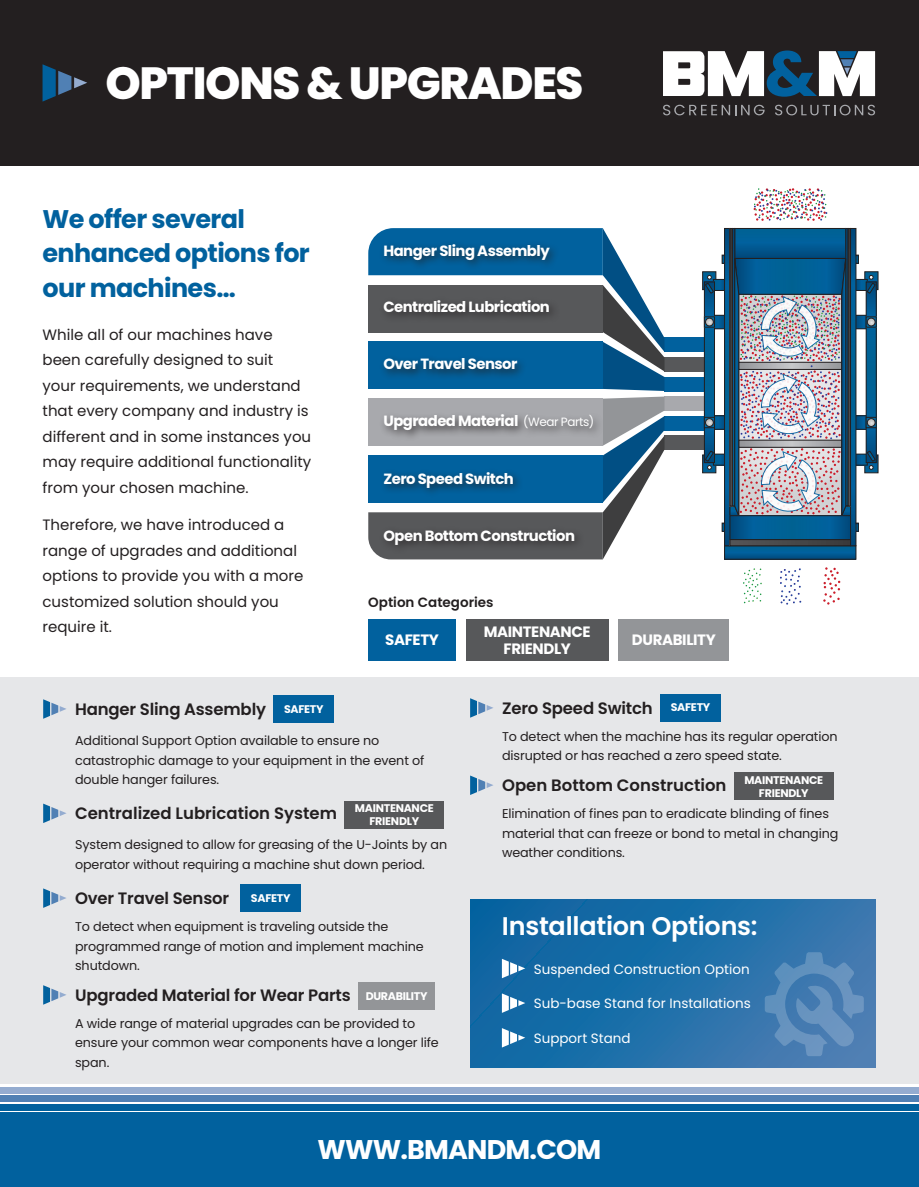
<style>
.page{position:relative;width:919px;height:1187px;background:#fff}
.page>*{position:absolute;margin:0;border:0;box-sizing:border-box;transform-origin:0 0}
.t1{font:800 45px "Poppins";letter-spacing:-.03em;color:#fff}
.t2{font:700 27px "Poppins";letter-spacing:-.03em;color:#fff}
.t3{font:700 25.5px/34.5px "Poppins";letter-spacing:-.025em;color:#01619e}
.t4{font:600 25.5px "Poppins";letter-spacing:-.01em;color:#fff}
.t5{font:600 16.5px "Poppins";letter-spacing:-.01em;color:#231f20}
.t6{font:15px/25.5px "Poppins";color:#231f20}
.t7{font:700 15px/16.5px "Poppins";letter-spacing:-.025em;color:#fff;text-align:center}
.t8{font:700 14.85px "Poppins";letter-spacing:-.035em;color:#fff}
.t9{font:13.5px "Poppins";color:#fff}
.t10{font:600 13.5px "Poppins";color:#231f20}
.t11{font:12.75px/19.5px "Poppins";letter-spacing:-.01em;color:#231f20}
.t12{font:700 11.1px/12.6px "Poppins";letter-spacing:-.025em;color:#fff;text-align:center}
.s1{font-weight:400;font-size:12px}
</style>
<div class="page">
<div style="left:0;top:677px;width:918px;height:406px;background:#e6e7e9"></div>
<div style="left:0;top:0;width:918px;height:166px;background:#231f20"></div>
<svg style="left:663px;top:105px;width:101px;height:10px"></svg>
<svg style="left:775px;top:105px;width:100px;height:10px"></svg>
<svg style="left:663px;top:50px;width:212px;height:47px"></svg>
<div style="left:0;top:1112px;width:918px;height:74px;background:#01619e"></div>
<div style="left:0;top:1103px;width:918px;height:7px;background:#01619e"></div>
<div style="left:0;top:1095px;width:918px;height:6px;background:#5080b4"></div>
<div style="left:0;top:1086px;width:918px;height:7px;background:#94acd0"></div>
<svg style="left:43px;top:64px;width:44px;height:38px"></svg>
<svg style="left:43px;top:699px;width:23px;height:19px"></svg>
<div style="left:273px;top:695px;width:61px;height:27px;background:#01619e"></div>
<svg style="left:43px;top:803px;width:24px;height:20px"></svg>
<div style="left:345px;top:800px;width:99px;height:28px;background:#57585a"></div>
<svg style="left:43px;top:888px;width:23px;height:19px"></svg>
<div style="left:240px;top:884px;width:61px;height:27px;background:#01619e"></div>
<svg style="left:43px;top:985px;width:24px;height:19px"></svg>
<div style="left:358px;top:982px;width:77px;height:27px;background:#939598"></div>
<svg style="left:470px;top:698px;width:23px;height:19px"></svg>
<div style="left:660px;top:694px;width:61px;height:27px;background:#01619e"></div>
<svg style="left:470px;top:775px;width:23px;height:20px"></svg>
<div style="left:734px;top:772px;width:99px;height:28px;background:#57585a"></div>
<div style="left:664px;top:396px;width:45px;height:14px;background:#a8a9ad"></div>
<div style="left:664px;top:416px;width:45px;height:14px;background:#01619e"></div>
<div style="left:664px;top:435px;width:45px;height:14px;background:#57585a"></div>
<div style="left:664px;top:338px;width:45px;height:14px;background:#01619e"></div>
<div style="left:664px;top:357px;width:45px;height:14px;background:#57585a"></div>
<div style="left:664px;top:377px;width:45px;height:14px;background:#01619e"></div>
<svg style="left:368px;top:228px;width:296px;height:331px"></svg>
<div style="left:368px;top:285px;width:234px;height:47px;background:#57585a"></div>
<div style="left:368px;top:342px;width:234px;height:47px;background:#01619e"></div>
<div style="left:853px;top:454px;width:14px;height:11px;background:#015f99"></div>
<div style="left:853px;top:454px;width:14px;height:11px;border:1px solid #231f20"></div>
<svg style="left:858px;top:417px;width:7px;height:10px"></svg>
<div style="left:853px;top:415px;width:18px;height:14px;border:1px solid #231f20"></div>
<div style="left:853px;top:279px;width:14px;height:11px;background:#015f99"></div>
<div style="left:853px;top:279px;width:14px;height:12px;border:1px solid #231f20"></div>
<svg style="left:858px;top:317px;width:7px;height:10px"></svg>
<div style="left:853px;top:315px;width:18px;height:14px;border:1px solid #231f20"></div>
<svg style="left:867px;top:293px;width:7px;height:157px"></svg>
<div style="left:865px;top:282px;width:11px;height:181px;border:1px solid #231f20"></div>
<div style="left:865px;top:316px;width:11px;height:11px;border:1px solid #231f20"></div>
<svg style="left:866px;top:317px;width:10px;height:10px"></svg>
<div style="left:867px;top:318px;width:8px;height:8px;border:1px solid #231f20;border-radius:50%"></div>
<div style="left:865px;top:417px;width:11px;height:11px;border:1px solid #231f20"></div>
<svg style="left:866px;top:417px;width:10px;height:10px"></svg>
<div style="left:867px;top:418px;width:8px;height:8px;border:1px solid #231f20;border-radius:50%"></div>
<svg style="left:864px;top:271px;width:14px;height:22px"></svg>
<svg style="left:864px;top:450px;width:14px;height:23px"></svg>
<svg style="left:726px;top:547px;width:128px;height:10px"></svg>
<div style="left:734px;top:228px;width:111px;height:30px;background:#016197"></div>
<div style="left:734px;top:228px;width:111px;height:31px;border:1px solid #231f20"></div>
<div style="left:850px;top:228px;width:5px;height:317px;background:#014c80"></div>
<div style="left:850px;top:228px;width:6px;height:318px;border:1px solid #231f20"></div>
<div style="left:724px;top:228px;width:6px;height:317px;background:#014c80"></div>
<div style="left:724px;top:228px;width:6px;height:318px;border:1px solid #231f20"></div>
<div style="left:732px;top:228px;width:2px;height:278px;border:1px solid #231f20"></div>
<div style="left:729px;top:228px;width:3px;height:278px;border:1px solid #231f20"></div>
<div style="left:845px;top:228px;width:3px;height:278px;border:1px solid #231f20"></div>
<div style="left:847px;top:228px;width:3px;height:278px;border:1px solid #231f20"></div>
<svg style="left:731px;top:541px;width:117px;height:3px"></svg>
<div style="left:729px;top:539px;width:121px;height:7px;border:1px solid #231f20"></div>
<svg style="left:731px;top:517px;width:117px;height:20px;background:#005d93"></svg>
<svg style="left:721px;top:523px;width:3px;height:8px"></svg>
<svg style="left:855px;top:523px;width:3px;height:8px"></svg>
<svg style="left:823px;top:567px;width:17px;height:37px"></svg>
<svg style="left:780px;top:568px;width:21px;height:36px"></svg>
<svg style="left:753px;top:188px;width:74px;height:33px"></svg>
<svg style="left:743px;top:568px;width:18px;height:35px"></svg>
<img style="left:702px;top:251px;width:156px;height:266px">
<div style="left:379px;top:239px;width:181px;height:32px;background:#231f20;opacity:.75"></div>
<div style="left:378px;top:296px;width:182px;height:27px;background:#231f20;opacity:.75"></div>
<div style="left:378px;top:353px;width:149px;height:27px;background:#231f20;opacity:.75"></div>
<div style="left:379px;top:410px;width:224px;height:31px;background:#231f20;opacity:.75"></div>
<div style="left:379px;top:467px;width:145px;height:31px;background:#231f20;opacity:.75"></div>
<div style="left:378px;top:524px;width:207px;height:32px;background:#231f20;opacity:.75"></div>
<svg style="left:470px;top:899px;width:405px;height:168px;background:#1e6ea8"></svg>
<svg style="left:502px;top:958px;width:23px;height:20px"></svg>
<svg style="left:502px;top:993px;width:23px;height:19px"></svg>
<svg style="left:502px;top:1027px;width:23px;height:20px"></svg>
<svg style="left:764px;top:952px;width:99px;height:104px;background:#5185b6"></svg>
<div style="left:466px;top:619px;width:142px;height:42px;background:#57585a"></div>
<div style="left:368px;top:619px;width:88px;height:42px;background:#01619e"></div>
<div style="left:618px;top:619px;width:111px;height:42px;background:#939598"></div>
<p class="t1" style="left:105px;top:57px;width:479px">OPTIONS &amp; UPGRADES</p>
<p class="t3" style="left:43px;top:202px;width:269px">We offer several enhanced options for our machines…</p>
<p class="t6" style="left:43px;top:322px;width:270px">While all of our machines have been carefully designed to suit<br>your requirements, we understand that every company and industry is different and in some instances you may require additional functionality from your chosen machine.</p>
<p class="t6" style="left:43px;top:512px;width:262px">Therefore, we have introduced a range of upgrades and additional options to provide you with a more customized solution should you require it.</p>
<p class="t8" style="left:383px;top:242px;width:168px">Hanger Sling Assembly</p>
<p class="t8" style="left:383px;top:298px;width:168px">Centralized Lubrication</p>
<p class="t8" style="left:383px;top:355px;width:135px">Over Travel Sensor</p>
<p class="t8" style="left:383px;top:412px;width:212px">Upgraded Material <span class="s1">(Wear Parts)</span></p>
<p class="t8" style="left:383px;top:470px;width:132px">Zero Speed Switch</p>
<p class="t8" style="left:383px;top:527px;width:193px">Open Bottom Construction</p>
<p class="t10" style="left:368px;top:594px;width:127px">Option Categories</p>
<p class="t7" style="left:483px;top:623px;width:108px">MAINTENANCE<br>FRIENDLY</p>
<p class="t7" style="left:385px;top:631px;width:55px">SAFETY</p>
<p class="t7" style="left:632px;top:631px;width:85px">DURABILITY</p>
<p class="t5" style="left:75px;top:699px;width:192px">Hanger Sling Assembly</p>
<p class="t12" style="left:284px;top:702px;width:41px">SAFETY</p>
<p class="t11" style="left:75px;top:730px;width:351px">Additional Support Option available to ensure no catastrophic damage to your equipment in the event of double hanger failures.</p>
<p class="t5" style="left:75px;top:804px;width:263px">Centralized Lubrication System</p>
<p class="t12" style="left:355px;top:801px;width:80px">MAINTENANCE<br>FRIENDLY</p>
<p class="t11" style="left:75px;top:835px;width:373px">System designed to allow for greasing of the U-Joints by an operator without requiring a machine shut down period.</p>
<p class="t5" style="left:75px;top:888px;width:156px">Over Travel Sensor</p>
<p class="t12" style="left:251px;top:891px;width:41px">SAFETY</p>
<p class="t11" style="left:75px;top:916px;width:350px">To detect when equipment is traveling outside the programmed range of motion and implement machine shutdown.</p>
<p class="t5" style="left:75px;top:985px;width:277px">Upgraded Material for Wear Parts</p>
<p class="t12" style="left:365px;top:989px;width:63px">DURABILITY</p>
<p class="t11" style="left:75px;top:1013px;width:365px">A wide range of material upgrades can be provided to ensure your common wear components have a longer life span.</p>
<p class="t5" style="left:502px;top:698px;width:152px">Zero Speed Switch</p>
<p class="t12" style="left:670px;top:701px;width:41px">SAFETY</p>
<p class="t11" style="left:502px;top:726px;width:337px">To detect when the machine has its regular operation disrupted or has reached a zero speed state.</p>
<p class="t5" style="left:502px;top:775px;width:226px">Open Bottom Construction</p>
<p class="t12" style="left:744px;top:773px;width:80px">MAINTENANCE<br>FRIENDLY</p>
<p class="t11" style="left:502px;top:804px;width:338px">Elimination of fines pan to eradicate blinding of fines material that can freeze or bond to metal in changing weather conditions.</p>
<p class="t4" style="left:502px;top:911px;width:257px">Installation Options:</p>
<p class="t9" style="left:533px;top:961px;width:217px">Suspended Construction Option</p>
<p class="t9" style="left:533px;top:995px;width:218px">Sub-base Stand for Installations</p>
<p class="t9" style="left:533px;top:1030px;width:98px">Support Stand</p>
<p class="t2" style="left:317px;top:1133px;width:285px">WWW.BMANDM.COM</p>
</div>
